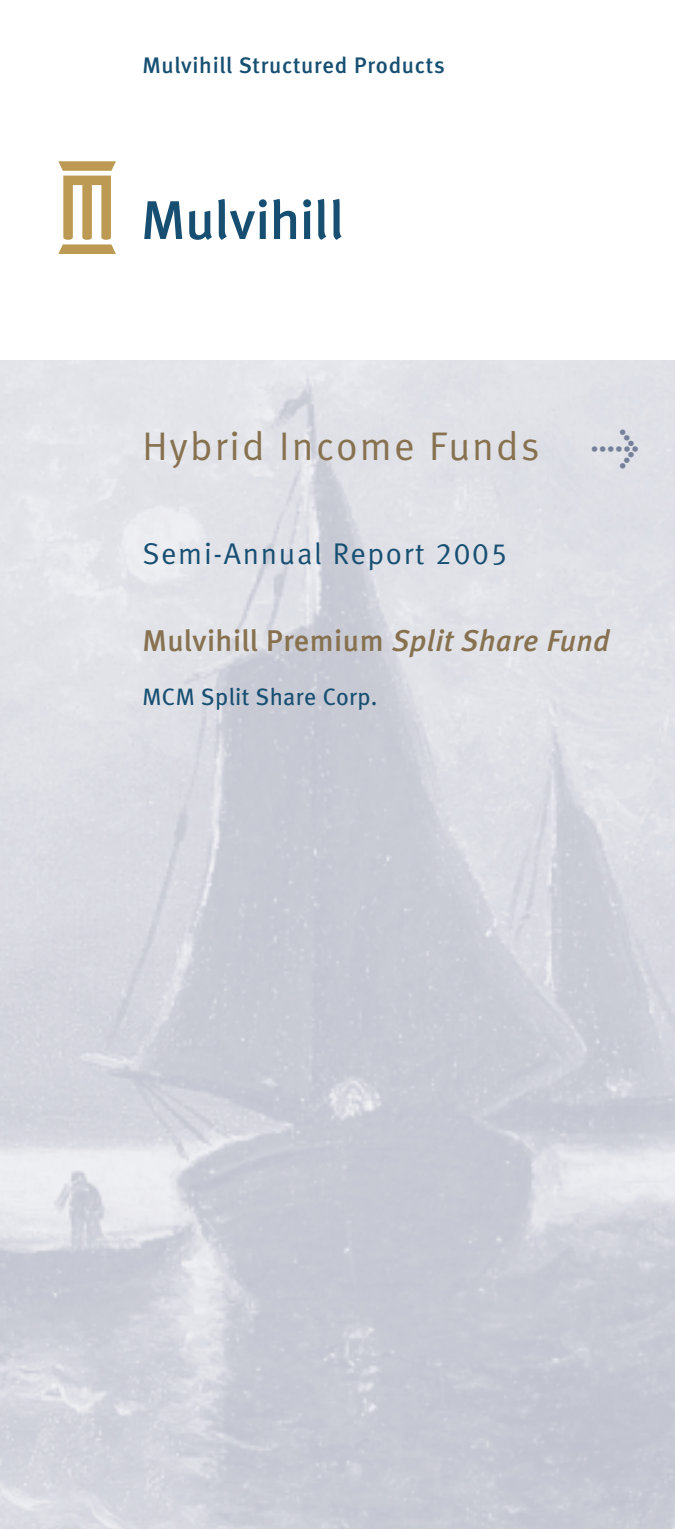
<style>
.page{position:relative;width:675px;height:1530px;background:#fff}
.page>*{position:absolute;margin:0;border:0;box-sizing:border-box;transform-origin:0 0}
.t1{font:40px "Meta Normal";letter-spacing:.055em;color:#87714f}
.t2{font:40px "Meta Medium Expert";color:#76809a}
.t3{font:30px "Meta Medium LF";letter-spacing:.015em;color:#87714f}
.t4{font:30px "Meta Normal LF";letter-spacing:.055em;color:#174f72}
.t5{font:23.75px "Meta Book LF";letter-spacing:.015em;color:#174f72}
.t6{font:500 22.5px "Meta";letter-spacing:.035em;color:#174f72}
.s1{font-style:italic}
</style>
<div class="page">
<svg style="left:144px;top:201px;width:38px;height:38px"></svg>
<svg style="left:189px;top:211px;width:23px;height:29px"></svg>
<svg style="left:273px;top:199px;width:23px;height:40px"></svg>
<svg style="left:303px;top:199px;width:8px;height:40px"></svg>
<svg style="left:218px;top:199px;width:49px;height:41px"></svg>
<svg style="left:318px;top:199px;width:8px;height:41px"></svg>
<svg style="left:333px;top:199px;width:9px;height:41px"></svg>
<svg style="left:58px;top:161px;width:58px;height:93px"></svg>
<p class="t6" style="left:142px;top:56px;width:304px">Mulvihill Structured Products</p>
<h1 class="t1" style="left:142px;top:431px;width:399px">Hybrid Income Funds</h1>
<h1 class="t2" style="left:591px;top:423px;width:49px">l</h1>
<p class="t4" style="left:143px;top:542px;width:367px">Semi-Annual Report 2005</p>
<p class="t3" style="left:143px;top:629px;width:469px">Mulvihill Premium <span class="s1">Split Share Fund</span></p>
<p class="t5" style="left:143px;top:688px;width:237px">MCM Split Share Corp.</p>
</div>
